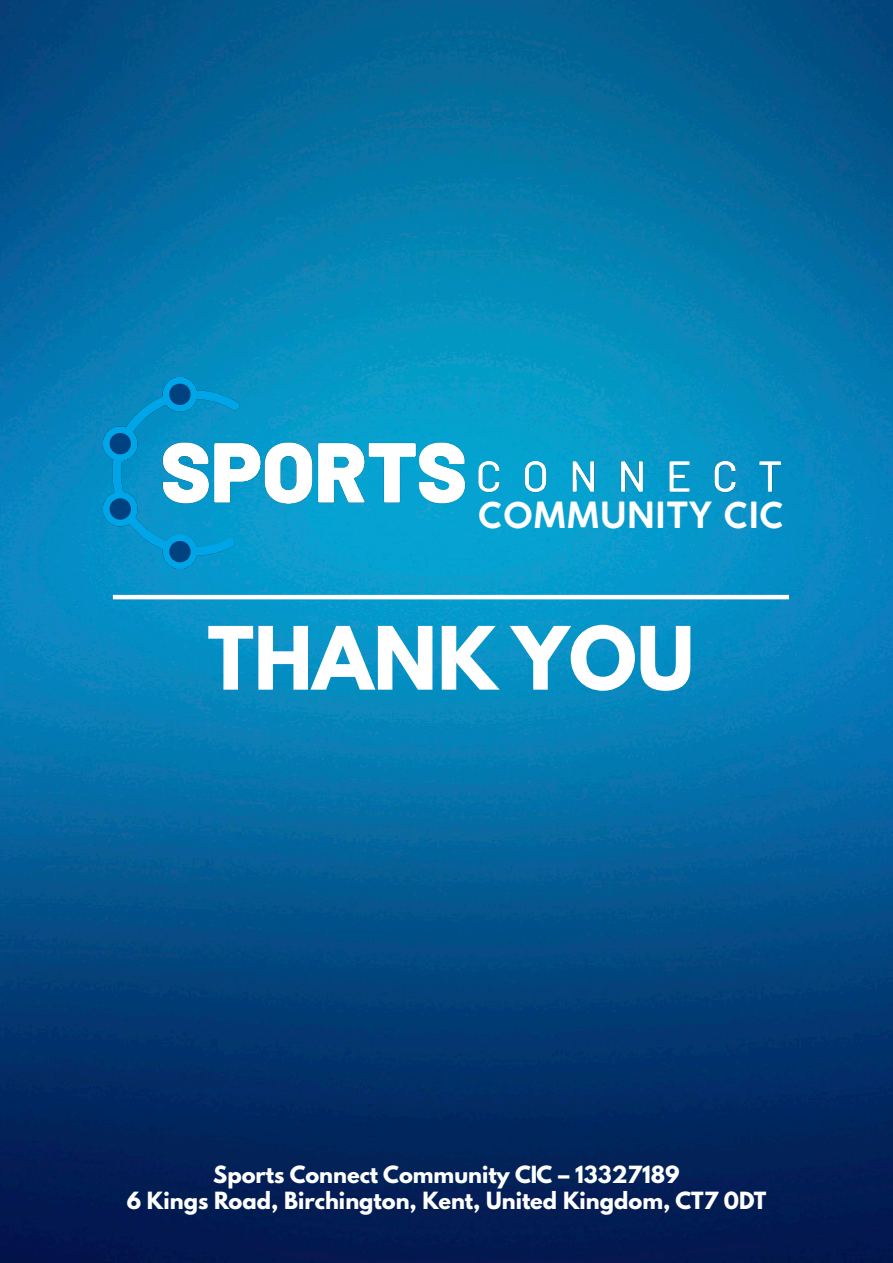
<style>
.page{position:relative;width:893px;height:1263px;background:#fff}
.page>*{position:absolute;margin:0;border:0;box-sizing:border-box;transform-origin:0 0}
.t1{font:700 77.25px "League Spartan";color:#fff}
.t2{font:600 35.25px "COCOGOOSE";color:#fff}
.t3{font:700 21px "League Spartan";color:#fff}
</style>
<div class="page">
<img style="left:0;top:0;width:893px;height:1263px">
<img style="left:104px;top:378px;width:676px;height:190px">
<hr style="left:113px;top:595px;width:676px;height:4px;background:#fff">
<p class="t2" style="left:478px;top:491px;width:308px">COMMUNITY CIC</p>
<p class="t1" style="left:208px;top:598px;width:488px">THANK YOU</p>
<p class="t3" style="left:213px;top:1158px;width:468px">Sports Connect Community CIC – 13327189</p>
<p class="t3" style="left:127px;top:1184px;width:641px">6 Kings Road, Birchington, Kent, United Kingdom, CT7 0DT</p>
</div>
